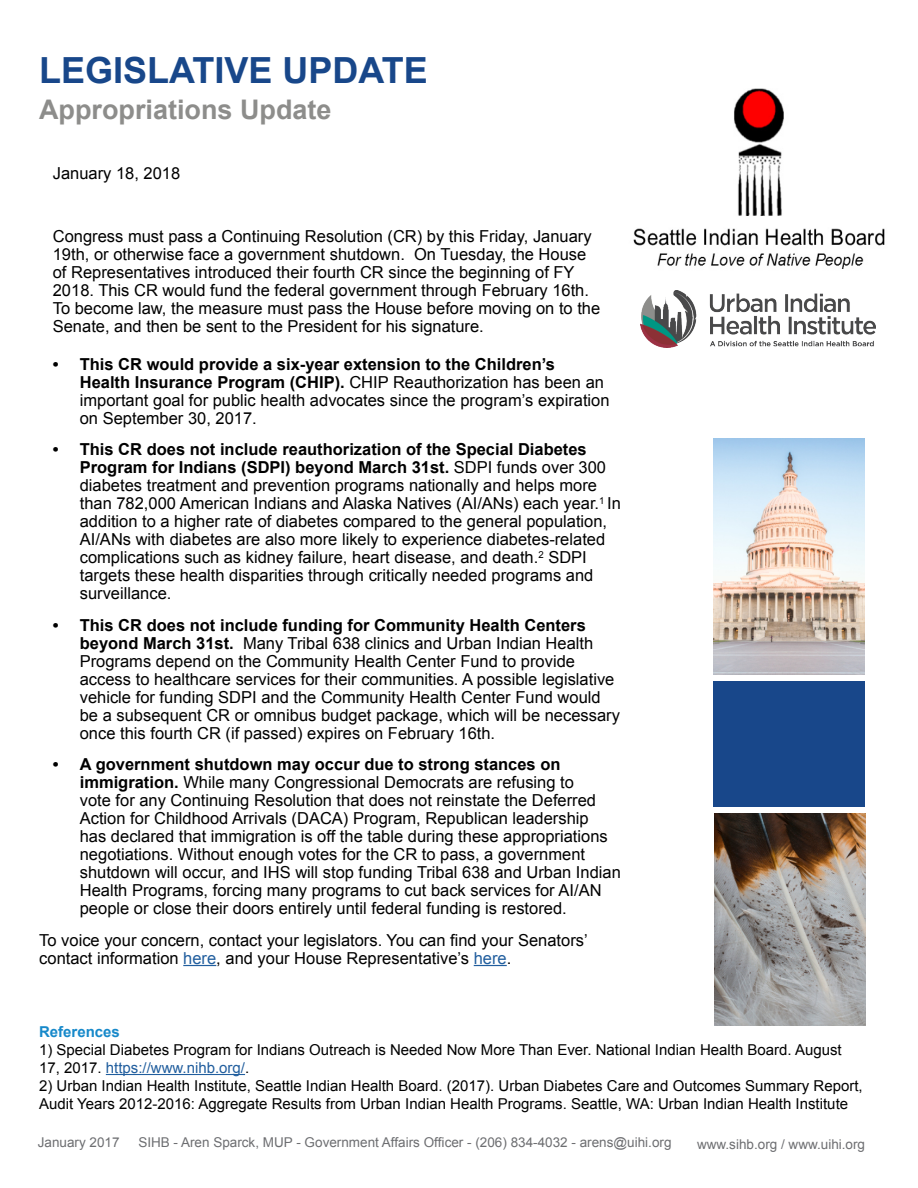
<style>
.page{position:relative;width:918px;height:1188px;background:#fff}
.page>*{position:absolute;margin:0;border:0;box-sizing:border-box;transform-origin:0 0}
.t1{font:700 36px "Arial";color:#18478a}
.t2{font:700 27px "Arial";color:#8d8d8b}
.t3{font:16.5px/18px "Arial";color:#000}
.t4{font:15px/18px "Arial";color:#000}
.t5{font:700 15px "Arial";color:#1789ca}
.t6{font:13.5px "Arial";color:#6d6e71}
.s1{font-weight:700}
.s2{color:#215e9e}
</style>
<div class="page">
<hr style="left:106px;top:1074px;width:139px;height:1px;background:#215e9e">
<img style="left:713px;top:438px;width:151px;height:236px">
<img style="left:714px;top:813px;width:151px;height:213px">
<div style="left:713px;top:681px;width:152px;height:126px;background:#18478a"></div>
<img style="left:633px;top:89px;width:252px;height:180px">
<hr style="left:183px;top:965px;width:33px;height:1px;background:#215e9e">
<hr style="left:474px;top:965px;width:33px;height:1px;background:#215e9e">
<img style="left:640px;top:291px;width:236px;height:57px">
<h1 class="t1" style="left:39px;top:47px;width:390px">LEGISLATIVE UPDATE</h1>
<h2 class="t2" style="left:39px;top:92px;width:294px">Appropriations Update</h2>
<p class="t3" style="left:53px;top:164px;width:129px">January 18, 2018</p>
<p class="t3" style="left:53px;top:227px;width:549px">Congress must pass a Continuing Resolution (CR) by this Friday, January 19th, or otherwise face a government shutdown. On Tuesday, the House of Representatives introduced their fourth CR since the beginning of FY 2018. This CR would fund the federal government through February 16th.<br>To become law, the measure must pass the House before moving on to the Senate, and then be sent to the President for his signature.</p>
<p class="t3" style="left:80px;top:355px;width:531px;text-indent:-27px"><span class="s1">• This CR would provide a six-year extension to the Children’s<br>Health Insurance Program (CHIP).</span> CHIP Reauthorization has been an important goal for public health advocates since the program’s expiration on September 30, 2017.</p>
<p class="t3" style="left:80px;top:441px;width:543px;text-indent:-27px"><span class="s1">• This CR does not include reauthorization of the Special Diabetes Program for Indians (SDPI) beyond March 31st.</span> SDPI funds over 300 diabetes treatment and prevention programs nationally and helps more than 782,000 American Indians and Alaska Natives (AI/ANs) each year.<sup>1</sup> In addition to a higher rate of diabetes compared to the general population, AI/ANs with diabetes are also more likely to experience diabetes-related complications such as kidney failure, heart disease, and death.<sup>2</sup> SDPI targets these health disparities through critically needed programs and surveillance.</p>
<p class="t3" style="left:80px;top:616px;width:542px;text-indent:-27px"><span class="s1">• This CR does not include funding for Community Health Centers beyond March 31st.</span> Many Tribal 638 clinics and Urban Indian Health Programs depend on the Community Health Center Fund to provide access to healthcare services for their communities. A possible legislative vehicle for funding SDPI and the Community Health Center Fund would be a subsequent CR or omnibus budget package, which will be necessary once this fourth CR (if passed) expires on February 16th.</p>
<p class="t3" style="left:80px;top:756px;width:543px;text-indent:-27px"><span class="s1">• A government shutdown may occur due to strong stances on immigration.</span> While many Congressional Democrats are refusing to<br>vote for any Continuing Resolution that does not reinstate the Deferred Action for Childhood Arrivals (DACA) Program, Republican leadership<br>has declared that immigration is off the table during these appropriations negotiations. Without enough votes for the CR to pass, a government shutdown will occur, and IHS will stop funding Tribal 638 and Urban Indian Health Programs, forcing many programs to cut back services for AI/AN people or close their doors entirely until federal funding is restored.</p>
<p class="t3" style="left:39px;top:931px;width:550px">To voice your concern, contact your legislators. You can find your Senators’ contact information <span class="s2">here</span>, and your House Representative’s <span class="s2">here</span>.</p>
<p class="t5" style="left:39px;top:1022px;width:82px">References</p>
<p class="t4" style="left:39px;top:1041px;width:804px">1) Special Diabetes Program for Indians Outreach is Needed Now More Than Ever. National Indian Health Board. August<br>17, 2017. <span class="s2">https://www.nihb.org/</span>.</p>
<p class="t4" style="left:39px;top:1077px;width:825px">2) Urban Indian Health Institute, Seattle Indian Health Board. (2017). Urban Diabetes Care and Outcomes Summary Report,<br>Audit Years 2012-2016: Aggregate Results from Urban Indian Health Programs. Seattle, WA: Urban Indian Health Institute</p>
<p class="t6" style="left:38px;top:1134px;width:83px">January 2017</p>
<p class="t6" style="left:138px;top:1134px;width:535px">SIHB - Aren Sparck, MUP - Government Affairs Officer - (206) 834-4032 - arens@uihi.org</p>
<p class="t6" style="left:697px;top:1135px;width:170px">www.sihb.org / www.uihi.org</p>
</div>
